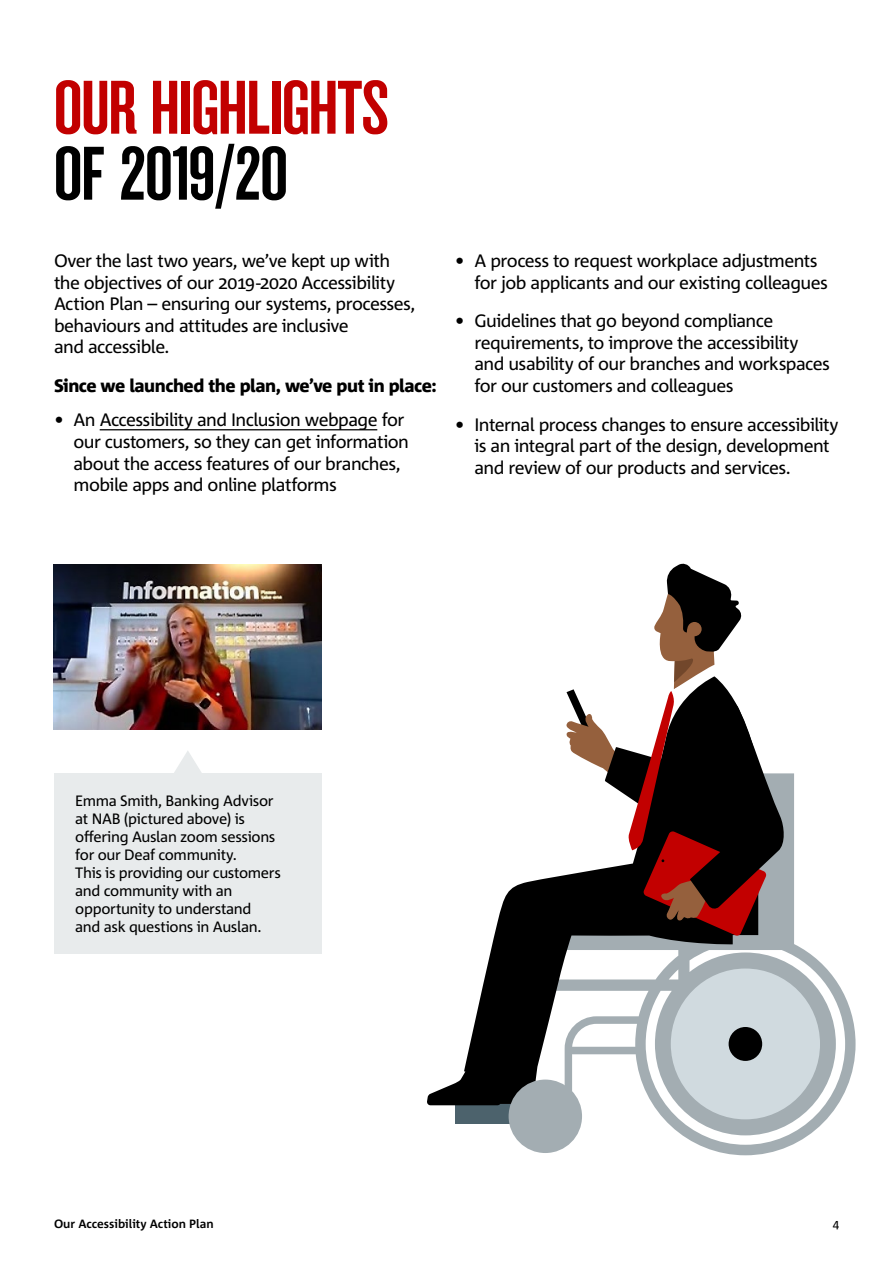
<style>
.page{position:relative;width:893px;height:1263px;background:#fff}
.page>*{position:absolute;margin:0;border:0;box-sizing:border-box;transform-origin:0 0}
.t1{font:70.5px "NAB Impact";letter-spacing:-.01em;color:#c20000}
.t2{font:70.5px "NAB Impact";letter-spacing:-.01em;color:#000}
.t3{font:18px/21.6px "Corpid C1";letter-spacing:-.035em;color:#000}
.t4{font:800 18px "Corpid C1";letter-spacing:-.025em;color:#000}
.t5{font:15px/18px "Corpid C1";letter-spacing:-.025em;color:#000}
.t6{font:700 12px "Corpid C1";color:#000}
.t7{font:12px "Corpid C1";color:#000}
</style>
<div class="page">
<div style="left:54px;top:773px;width:268px;height:180px;background:#e8ebec"></div>
<svg style="left:174px;top:751px;width:28px;height:22px"></svg>
<hr style="left:100px;top:429px;width:277px;height:1px;background:#000">
<svg style="left:534px;top:773px;width:321px;height:382px"></svg>
<div style="left:671px;top:968px;width:149px;height:151px;background:#d0dadf;border-radius:50%"></div>
<div style="left:729px;top:1027px;width:33px;height:34px;background:#000;border-radius:50%"></div>
<div style="left:455px;top:1104px;width:86px;height:20px;background:#4c626c"></div>
<svg style="left:427px;top:689px;width:331px;height:416px"></svg>
<div style="left:509px;top:1079px;width:73px;height:74px;background:#a3adb2;border-radius:50%"></div>
<svg style="left:627px;top:564px;width:159px;height:372px"></svg>
<img style="left:54px;top:565px;width:267px;height:165px">
<h1 class="t1" style="left:54px;top:77px;width:337px">OUR HIGHLIGHTS</h1>
<h1 class="t2" style="left:54px;top:143px;width:235px">OF 2019/20</h1>
<p class="t3" style="left:54px;top:249px;width:363px">Over the last two years, we’ve kept up with the objectives of our 2019-2020 Accessibility Action Plan – ensuring our systems, processes, behaviours and attitudes are inclusive<br>and accessible.</p>
<p class="t4" style="left:54px;top:374px;width:384px">Since we launched the plan, we’ve put in place:</p>
<p class="t3" style="left:73px;top:409px;width:337px;text-indent:-19px">• An Accessibility and Inclusion webpage for our customers, so they can get information about the access features of our branches, mobile apps and online platforms</p>
<p class="t3" style="left:474px;top:249px;width:355px;text-indent:-19px">• A process to request workplace adjustments for job applicants and our existing colleagues</p>
<p class="t3" style="left:474px;top:310px;width:357px;text-indent:-19px">• Guidelines that go beyond compliance requirements, to improve the accessibility and usability of our branches and workspaces for our customers and colleagues</p>
<p class="t3" style="left:474px;top:413px;width:366px;text-indent:-19px">• Internal process changes to ensure accessibility is an integral part of the design, development and review of our products and services.</p>
<p class="t5" style="left:75px;top:791px;width:207px">Emma Smith, Banking Advisor at NAB (pictured above) is offering Auslan zoom sessions for our Deaf community.<br>This is providing our customers and community with an opportunity to understand<br>and ask questions in Auslan.</p>
<p class="t6" style="left:54px;top:1216px;width:161px">Our Accessibility Action Plan</p>
<p class="t7" style="left:833px;top:1216px;width:8px">4</p>
</div>
